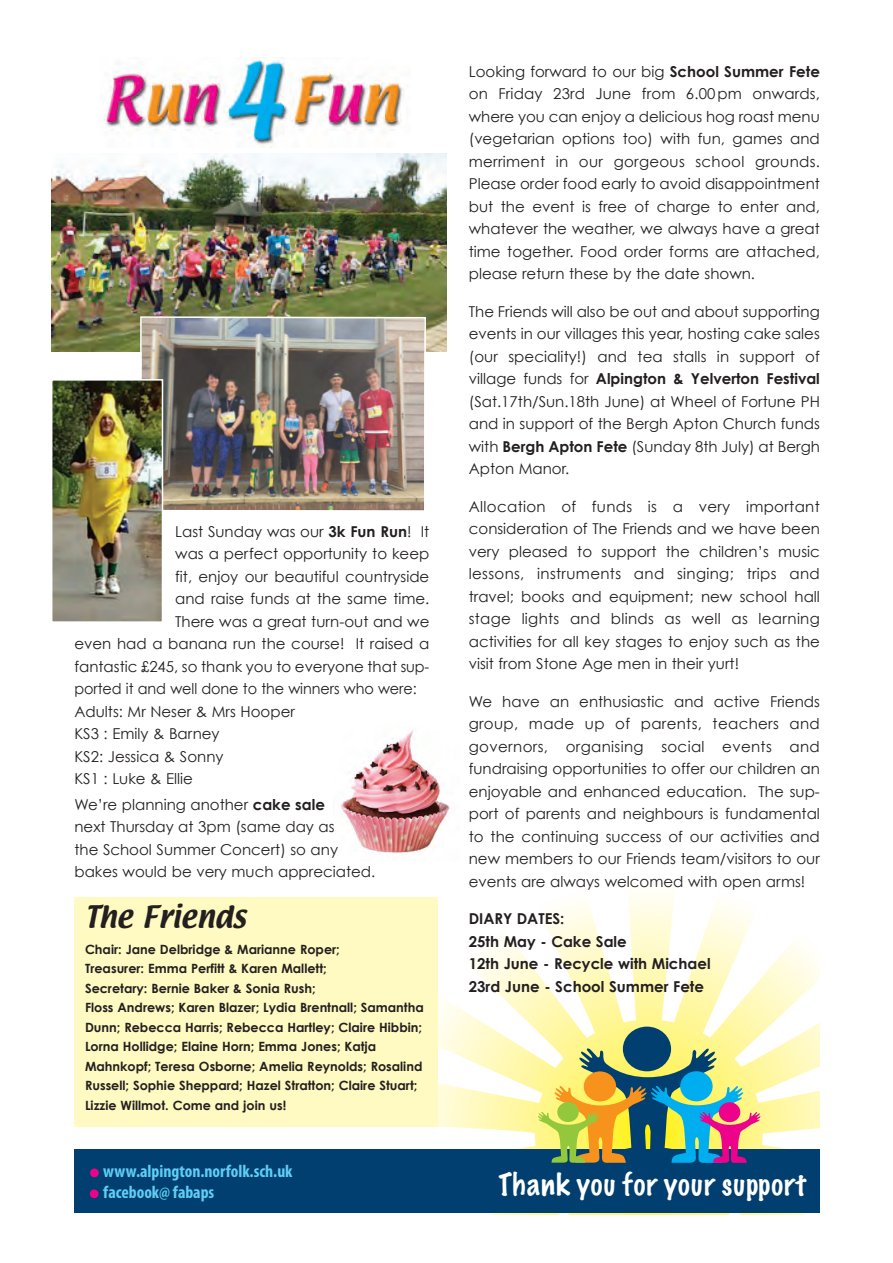
<style>
.page{position:relative;width:893px;height:1263px;background:#fff}
.page>*{position:absolute;margin:0;border:0;box-sizing:border-box;transform-origin:0 0}
.t1{font:100 28.2px "Marker Felt";letter-spacing:.04em;color:#fff}
.t2{font:27px "Textile";color:#231f20}
.t3{font:700 condensed 17.7px/21.1px "Myriad Pro";color:#5fcdf5}
.t4{font:15px/22.5px "Century Gothic";color:#231f20;text-align:justify}
.t5{font:700 15px/22.5px "Century Gothic";color:#231f20}
.t6{font:15px "Century Gothic";color:#231f20;scale:.96 1}
.t7{font:700 12.75px/19.5px "Century Gothic";color:#231f20}
.s1{font-weight:700}
</style>
<div class="page">
<img style="left:340px;top:730px;width:110px;height:124px">
<svg style="left:394px;top:893px;width:426px;height:321px"></svg>
<div style="left:75px;top:1150px;width:745px;height:63px;background:#003f6f"></div>
<div style="left:623px;top:1026px;width:48px;height:45px;background:#003f6f;border-radius:50%"></div>
<svg style="left:538px;top:1048px;width:223px;height:115px;background:#9ca678"></svg>
<div style="left:90px;top:1168px;width:9px;height:9px;background:#ed028c;border-radius:50%"></div>
<div style="left:90px;top:1189px;width:9px;height:9px;background:#ed028c;border-radius:50%"></div>
<div style="left:74px;top:897px;width:364px;height:230px;background:#fffac1"></div>
<img style="left:52px;top:153px;width:394px;height:199px">
<img style="left:139px;top:316px;width:288px;height:195px">
<img style="left:54px;top:382px;width:106px;height:238px">
<div style="left:51px;top:379px;width:112px;height:244px;border:2px solid #fff"></div>
<img style="left:104px;top:57px;width:300px;height:90px">
<p class="t4" style="left:175px;top:520px;width:256px">Last Sunday was our <span class="s1">3k Fun Run</span>! It</p>
<p class="t4" style="left:175px;top:542px;width:256px">was a perfect opportunity to keep</p>
<p class="t4" style="left:175px;top:565px;width:256px">fit, enjoy our beautiful countryside</p>
<p class="t4" style="left:175px;top:587px;width:256px">and raise funds at the same time.</p>
<p class="t4" style="left:175px;top:610px;width:256px">There was a great turn-out and we</p>
<p class="t4" style="left:74px;top:632px;width:356px">even had a banana run the course! It raised a</p>
<p class="t4" style="left:74px;top:655px;width:356px">fantastic £245, so thank you to everyone that sup-</p>
<p class="t6" style="left:74px;top:679px;width:358px">ported it and well done to the winners who were:</p>
<p class="t4" style="left:74px;top:700px;width:222px">Adults: Mr Neser &amp; Mrs Hooper</p>
<p class="t4" style="left:74px;top:722px;width:147px">KS3 : Emily &amp; Barney</p>
<p class="t4" style="left:74px;top:745px;width:151px">KS2: Jessica &amp; Sonny</p>
<p class="t4" style="left:74px;top:767px;width:120px">KS1 : Luke &amp; Ellie</p>
<p class="t4" style="left:74px;top:793px;width:302px;text-align:left">We’re planning another <span class="s1">cake sale<br></span>next Thursday at 3pm (same day as<br>the School Summer Concert) so any bakes would be very much appreciated.</p>
<h2 class="t2" style="left:85px;top:901px;width:163px">The Friends</h2>
<p class="t7" style="left:85px;top:939px;width:340px">Chair: Jane Delbridge &amp; Marianne Roper;<br>Treasurer: Emma Perfitt &amp; Karen Mallett;<br>Secretary: Bernie Baker &amp; Sonia Rush;<br>Floss Andrews; Karen Blazer; Lydia Brentnall; Samantha Dunn; Rebecca Harris; Rebecca Hartley; Claire Hibbin; Lorna Hollidge; Elaine Horn; Emma Jones; Katja Mahnkopf; Teresa Osborne; Amelia Reynolds; Rosalind Russell; Sophie Sheppard; Hazel Stratton; Claire Stuart; Lizzie Willmot. Come and join us!</p>
<p class="t3" style="left:103px;top:1162px;width:191px">www.alpington.norfolk.sch.uk facebook@ fabaps</p>
<p class="t4" style="left:469px;top:59px;width:353px">Looking forward to our big <span class="s1">School Summer Fete </span>on Friday 23rd June from 6.00pm onwards, where you can enjoy a delicious hog roast menu (vegetarian options too) with fun, games and merriment in our gorgeous school grounds.<br>Please order food early to avoid disappointment but the event is free of charge to enter and, whatever the weather, we always have a great time together. Food order forms are attached, please return these by the date shown.</p>
<p class="t4" style="left:469px;top:299px;width:353px">The Friends will also be out and about supporting events in our villages this year, hosting cake sales (our speciality!) and tea stalls in support of village funds for <span class="s1">Alpington &amp; Yelverton Festival </span>(Sat.17th/Sun.18th June) at Wheel of Fortune PH and in support of the Bergh Apton Church funds with <span class="s1">Bergh Apton Fete</span> (Sunday 8th July) at Bergh Apton Manor.</p>
<p class="t4" style="left:469px;top:494px;width:353px">Allocation of funds is a very important consideration of The Friends and we have been very pleased to support the children’s music lessons, instruments and singing; trips and travel; books and equipment; new school hall stage lights and blinds as well as learning activities for all key stages to enjoy such as the visit from Stone Age men in their yurt!</p>
<p class="t4" style="left:469px;top:689px;width:353px">We have an enthusiastic and active Friends group, made up of parents, teachers and governors, organising social events and fundraising opportunities to offer our children an enjoyable and enhanced education. The sup&shy;port of parents and neighbours is fundamental to the continuing success of our activities and new members to our Friends team/visitors to our events are always welcomed with open arms!</p>
<p class="t5" style="left:469px;top:907px;width:243px">DIARY DATES:<br>25th May - Cake Sale<br>12th June - Recycle with Michael<br>23rd June - School Summer Fete</p>
<h1 class="t1" style="left:499px;top:1164px;width:309px">Thank you for your support</h1>
</div>
